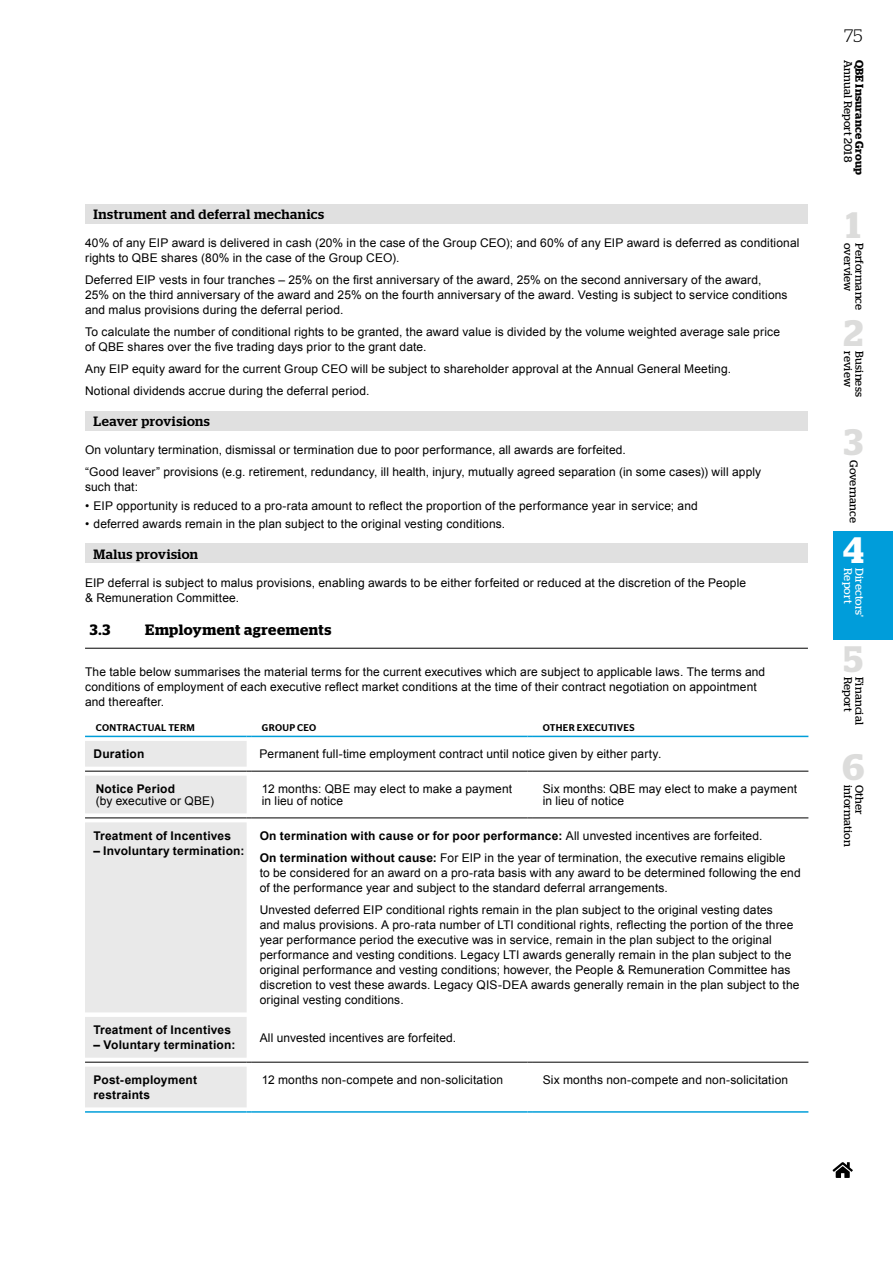
<style>
.page{position:relative;width:893px;height:1263px;background:#fff}
.page>*{position:absolute;margin:0;border:0;box-sizing:border-box;transform-origin:0 0}
.t1{font:600 36.75px "Stag";color:#dcdcdb}
.t2{font:600 36.75px "Stag";color:#fff}
.t3{font:300 18px "Stag";color:#000}
.t4{font:600 15px "Stag";letter-spacing:.03em;color:#000}
.t5{font:500 13.5px "Stag";letter-spacing:.04em;color:#000}
.t6{font:12px/15px "Arial";letter-spacing:.01em;color:#000}
.t7{font:700 12px/15px "Arial";letter-spacing:.015em;color:#000}
.t8{font:11.25px "Stag";letter-spacing:.015em;color:#000}
.t9{font:600 11.25px "Stag";letter-spacing:.015em;color:#000}
.t10{font:11.25px "Stag";letter-spacing:.01em;color:#fff}
.t11{font:500 9.75px "Stag Sans";letter-spacing:.025em;color:#000}
.s1{font-weight:700}
</style>
<div class="page">
<hr style="left:85px;top:648px;width:723px;height:1px;background:#000">
<div style="left:85px;top:204px;width:723px;height:19px;background:#e0e0e0"></div>
<div style="left:85px;top:411px;width:723px;height:19px;background:#e0e0e0"></div>
<div style="left:85px;top:544px;width:723px;height:19px;background:#e0e0e0"></div>
<svg style="left:85px;top:735px;width:723px;height:327px"></svg>
<svg style="left:85px;top:737px;width:447px;height:325px"></svg>
<svg style="left:85px;top:741px;width:162px;height:35px;fill:#e9e9e9"></svg>
<div style="left:85px;top:776px;width:162px;height:331px;background:#e9e9e9"></div>
<hr style="left:85px;top:771px;width:162px;height:1px;background:#000">
<hr style="left:251px;top:771px;width:276px;height:1px;background:#000">
<hr style="left:532px;top:771px;width:276px;height:1px;background:#000">
<hr style="left:85px;top:818px;width:162px;height:1px;background:#000">
<hr style="left:251px;top:818px;width:276px;height:1px;background:#000">
<hr style="left:532px;top:818px;width:276px;height:1px;background:#000">
<hr style="left:85px;top:1062px;width:162px;height:1px;background:#000">
<hr style="left:251px;top:1062px;width:276px;height:1px;background:#000">
<hr style="left:532px;top:1062px;width:276px;height:1px;background:#000">
<hr style="left:85px;top:736px;width:162px;height:1px;background:#009ed9">
<hr style="left:251px;top:736px;width:276px;height:1px;background:#009ed9">
<hr style="left:532px;top:736px;width:276px;height:1px;background:#009ed9">
<hr style="left:85px;top:1111px;width:162px;height:2px;background:#009ed9">
<hr style="left:251px;top:1111px;width:276px;height:2px;background:#009ed9">
<hr style="left:532px;top:1111px;width:276px;height:2px;background:#009ed9">
<div style="left:833px;top:531px;width:60px;height:109px;background:#009dda"></div>
<svg style="left:833px;top:1162px;width:20px;height:16px"></svg>
<p class="t5" style="left:94px;top:206px;width:232px">Instrument and deferral mechanics</p>
<p class="t6" style="left:85px;top:235px;width:716px">40% of any EIP award is delivered in cash (20% in the case of the Group CEO); and 60% of any EIP award is deferred as conditional rights to QBE shares (80% in the case of the Group CEO).</p>
<p class="t6" style="left:85px;top:272px;width:704px">Deferred EIP vests in four tranches – 25% on the first anniversary of the award, 25% on the second anniversary of the award,<br>25% on the third anniversary of the award and 25% on the fourth anniversary of the award. Vesting is subject to service conditions and malus provisions during the deferral period.</p>
<p class="t6" style="left:85px;top:325px;width:697px">To calculate the number of conditional rights to be granted, the award value is divided by the volume weighted average sale price of QBE shares over the five trading days prior to the grant date.</p>
<p class="t6" style="left:85px;top:358px;width:648px;line-height:22.2px">Any EIP equity award for the current Group CEO will be subject to shareholder approval at the Annual General Meeting.<br>Notional dividends accrue during the deferral period.</p>
<p class="t5" style="left:94px;top:413px;width:118px">Leaver provisions</p>
<p class="t6" style="left:85px;top:439px;width:678px;line-height:22.2px">On voluntary termination, dismissal or termination due to poor performance, all awards are forfeited.<br>“Good leaver” provisions (e.g. retirement, redundancy, ill health, injury, mutually agreed separation (in some cases)) will apply</p>
<p class="t6" style="left:85px;top:479px;width:54px">such that:</p>
<p class="t6" style="left:85px;top:498px;width:614px">• EIP opportunity is reduced to a pro-rata amount to reflect the proportion of the performance year in service; and</p>
<p class="t6" style="left:85px;top:517px;width:422px">• deferred awards remain in the plan subject to the original vesting conditions.</p>
<p class="t5" style="left:94px;top:546px;width:106px">Malus provision</p>
<p class="t6" style="left:85px;top:575px;width:663px">EIP deferral is subject to malus provisions, enabling awards to be either forfeited or reduced at the discretion of the People &amp; Remuneration Committee.</p>
<p class="t4" style="left:90px;top:621px;width:22px">3.3</p>
<p class="t4" style="left:145px;top:621px;width:188px">Employment agreements</p>
<p class="t6" style="left:85px;top:664px;width:682px">The table below summarises the material terms for the current executives which are subject to applicable laws. The terms and conditions of employment of each executive reflect market conditions at the time of their contract negotiation on appointment and thereafter.</p>
<p class="t11" style="left:96px;top:722px;width:101px">CONTRACTUAL TERM</p>
<p class="t11" style="left:262px;top:722px;width:56px">GROUP CEO</p>
<p class="t11" style="left:543px;top:722px;width:93px">OTHER EXECUTIVES</p>
<p class="t7" style="left:94px;top:747px;width:52px">Duration</p>
<p class="t6" style="left:260px;top:746px;width:403px">Permanent full-time employment contract until notice given by either party.</p>
<p class="t7" style="left:96px;top:781px;width:81px">Notice Period</p>
<p class="t6" style="left:96px;top:793px;width:120px">(by executive or QBE)</p>
<p class="t6" style="left:262px;top:783px;width:252px;line-height:12px">12 months: QBE may elect to make a payment in lieu of notice</p>
<p class="t6" style="left:543px;top:783px;width:256px;line-height:12px">Six months: QBE may elect to make a payment in lieu of notice</p>
<p class="t7" style="left:94px;top:828px;width:139px">Treatment of Incentives</p>
<p class="t7" style="left:94px;top:843px;width:152px">– Involuntary termination:</p>
<p class="t7" style="left:94px;top:1023px;width:139px">Treatment of Incentives</p>
<p class="t7" style="left:94px;top:1038px;width:143px">– Voluntary termination:</p>
<p class="t6" style="left:260px;top:824px;width:527px;line-height:22.2px"><span class="s1">On termination with cause or for poor performance:</span> All unvested incentives are forfeited.<br><span class="s1">On termination without cause:</span> For EIP in the year of termination, the executive remains eligible</p>
<p class="t6" style="left:260px;top:865px;width:542px">to be considered for an award on a pro-rata basis with any award to be determined following the end of the performance year and subject to the standard deferral arrangements.</p>
<p class="t6" style="left:260px;top:902px;width:541px">Unvested deferred EIP conditional rights remain in the plan subject to the original vesting dates<br>and malus provisions. A pro-rata number of LTI conditional rights, reflecting the portion of the three year performance period the executive was in service, remain in the plan subject to the original performance and vesting conditions. Legacy LTI awards generally remain in the plan subject to the original performance and vesting conditions; however, the People &amp; Remuneration Committee has discretion to vest these awards. Legacy QIS-DEA awards generally remain in the plan subject to the original vesting conditions.</p>
<p class="t6" style="left:260px;top:1030px;width:198px">All unvested incentives are forfeited.</p>
<p class="t7" style="left:94px;top:1072px;width:105px">Post‑employment restraints</p>
<p class="t6" style="left:262px;top:1072px;width:243px">12 months non-compete and non-solicitation</p>
<p class="t6" style="left:543px;top:1072px;width:247px">Six months non-compete and non-solicitation</p>
<h2 class="t3" style="left:844px;top:26px;width:20px">75</h2>
<p class="t8" style="left:855px;top:60px;width:104px;rotate:90deg">Annual Report 2018</p>
<p class="t9" style="left:866px;top:60px;width:116px;rotate:90deg">QBE Insurance Group</p>
<h1 class="t1" style="left:846px;top:203px;width:16px">1</h1>
<p class="t8" style="left:866px;top:243px;width:69px;rotate:90deg">Performance</p>
<h1 class="t1" style="left:843px;top:312px;width:21px">2</h1>
<p class="t8" style="left:855px;top:351px;width:37px;rotate:90deg">review</p>
<p class="t8" style="left:866px;top:351px;width:47px;rotate:90deg">Business</p>
<h1 class="t1" style="left:844px;top:420px;width:21px">3</h1>
<p class="t8" style="left:860px;top:460px;width:65px;rotate:90deg">Governance</p>
<p class="t8" style="left:855px;top:243px;width:50px;rotate:90deg">overview</p>
<h1 class="t2" style="left:843px;top:529px;width:22px">4</h1>
<p class="t10" style="left:855px;top:568px;width:37px;rotate:90deg">Report</p>
<p class="t10" style="left:866px;top:568px;width:51px;rotate:90deg">Directors'</p>
<h1 class="t1" style="left:844px;top:637px;width:21px">5</h1>
<p class="t8" style="left:855px;top:676px;width:37px;rotate:90deg">Report</p>
<p class="t8" style="left:866px;top:676px;width:50px;rotate:90deg">Financial</p>
<h1 class="t1" style="left:842px;top:745px;width:23px">6</h1>
<p class="t8" style="left:855px;top:785px;width:63px;rotate:90deg">information</p>
<p class="t8" style="left:866px;top:785px;width:31px;rotate:90deg">Other</p>
</div>
